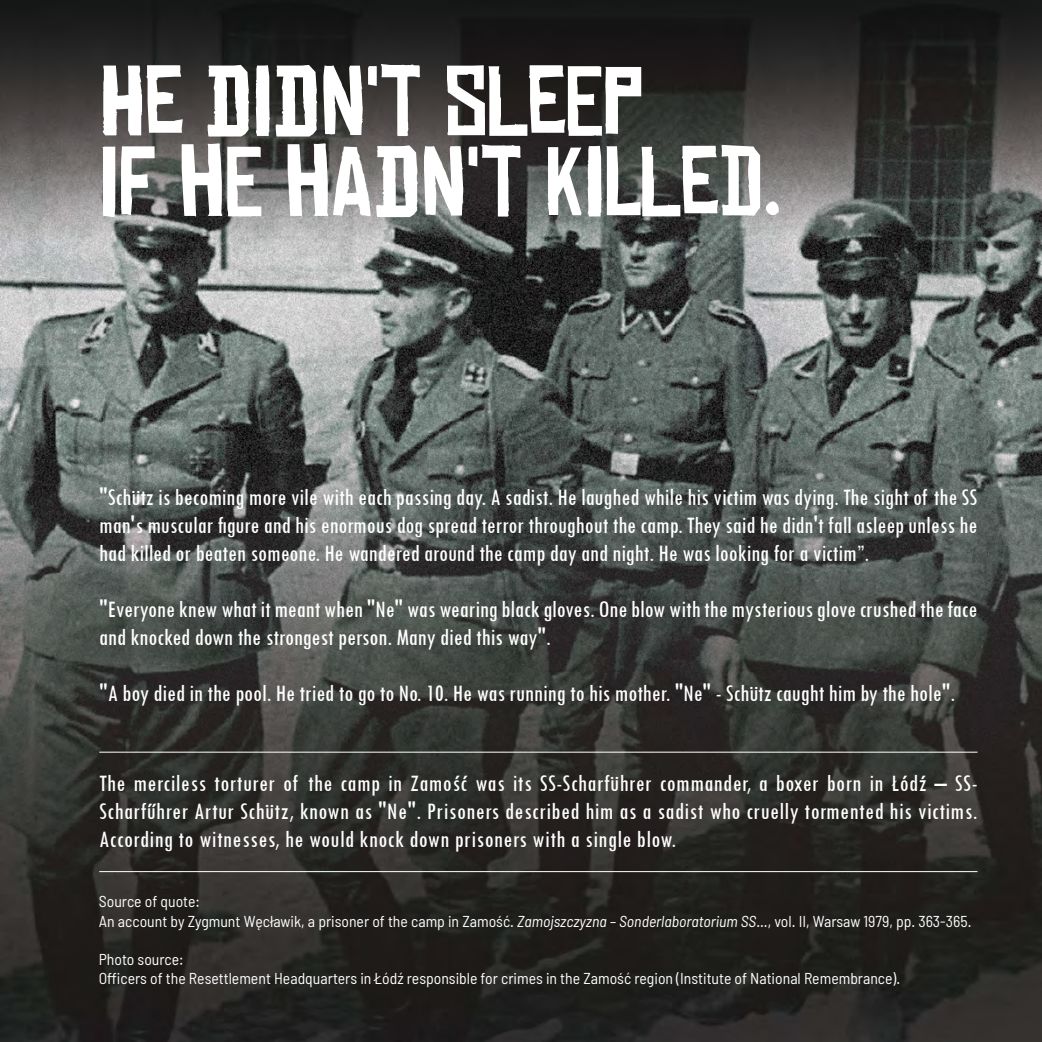
<style>
.page{position:relative;width:1042px;height:1042px;background:#fff}
.page>*{position:absolute;margin:0;border:0;box-sizing:border-box;transform-origin:0 0}
.t1{font:94.5px/80.5px "Chinese Rocks Rg";color:#fff}
.t2{font:condensed 24.5px/28px "Tw Cen";color:#fff;text-align:justify}
.t3{font:semi-condensed 15.75px/19.2px "Barlow";color:#fff}
.s1{font-style:italic}
</style>
<div class="page">
<img style="left:0;top:0;width:1042px;height:1042px">
<hr style="left:99px;top:871px;width:878px;height:1px;background:#fff">
<hr style="left:99px;top:752px;width:878px;height:1px;background:#fff">
<h1 class="t1" style="left:99px;top:64px;width:685px">HE DIDN'T SLEEP<br>IF HE HADN'T KILLED.</h1>
<p class="t2" style="left:99px;top:482px;width:880px">"Schütz is becoming more vile with each passing day. A sadist. He laughed while his victim was dying. The sight of the SS man's muscular figure and his enormous dog spread terror throughout the camp. They said he didn't fall asleep unless he had killed or beaten someone. He wandered around the camp day and night. He was looking for a victim”.</p>
<p class="t2" style="left:99px;top:594px;width:880px">"Everyone knew what it meant when "Ne" was wearing black gloves. One blow with the mysterious glove crushed the face and knocked down the strongest person. Many died this way".</p>
<p class="t2" style="left:99px;top:678px;width:857px">"A boy died in the pool. He tried to go to No. 10. He was running to his mother. "Ne" - Schütz caught him by the hole".</p>
<p class="t2" style="left:99px;top:769px;width:879px">The merciless torturer of the camp in Zamość was its SS-Scharführer commander, a boxer born in Łódź – SS-Scharfűhrer Artur Schütz, known as "Ne". Prisoners described him as a sadist who cruelly tormented his victims.<br>According to witnesses, he would knock down prisoners with a single blow.</p>
<p class="t3" style="left:99px;top:891px;width:874px">Source of quote:<br>An account by Zygmunt Węcławik, a prisoner of the camp in Zamość. <span class="s1">Zamojszczyzna – Sonderlaboratorium SS</span>..., vol. II, Warsaw 1979, pp. 363-365.</p>
<p class="t3" style="left:99px;top:949px;width:803px">Photo source:<br>Officers of the Resettlement Headquarters in Łódź responsible for crimes in the Zamość region (Institute of National Remembrance).</p>
</div>
